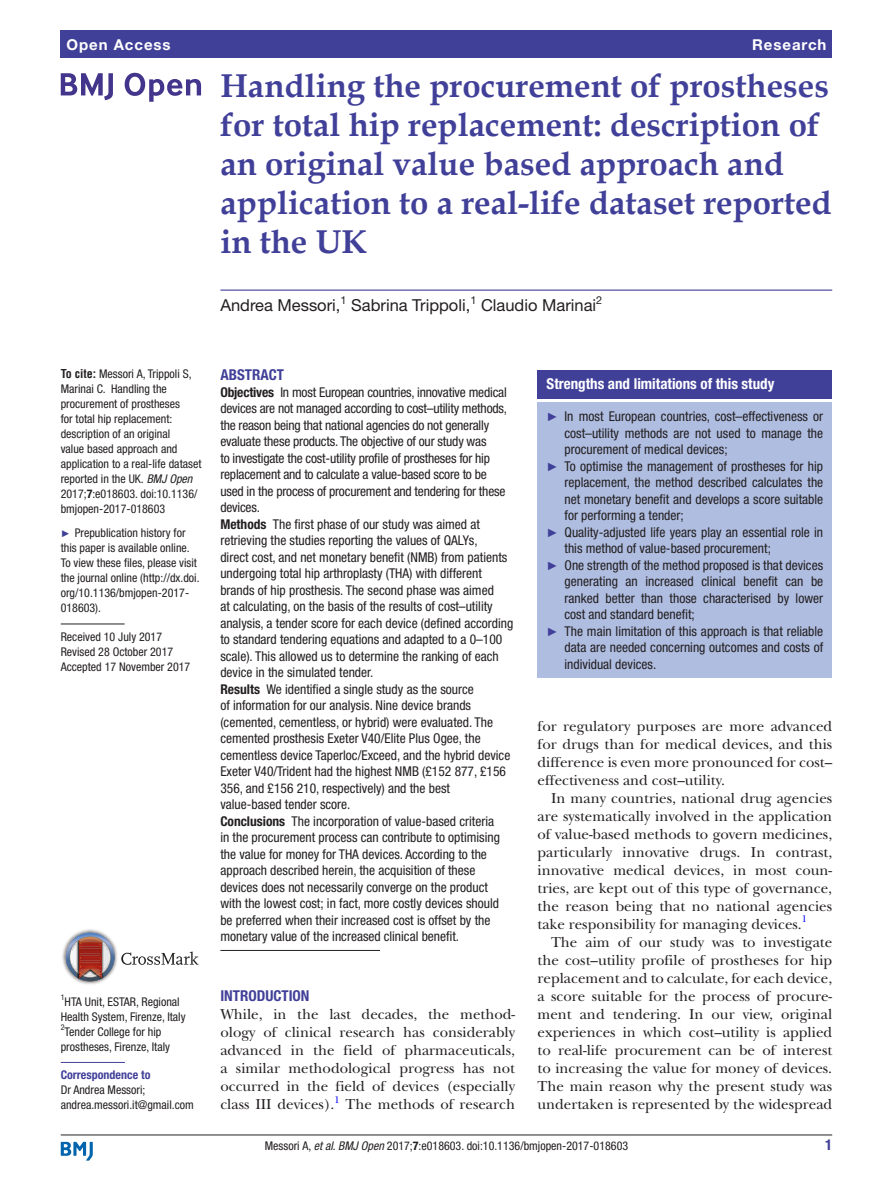
<style>
.page{position:relative;width:893px;height:1191px;background:#fff}
.page>*{position:absolute;margin:0;border:0;box-sizing:border-box;transform-origin:0 0}
.t1{font:700 33px/39px "Book Antiqua";color:#414099}
.t2{font:16.5px "Helvetica Neue LT Std";color:#231f20}
.t3{font:15px/18px "New Baskerville";color:#231f20;text-align:justify}
.t4{font:700 condensed 15px "Helvetica Neue LT Std";color:#fff}
.t5{font:700 condensed 15px "Helvetica Neue LT Std";color:#414099}
.t6{font:700 15px "Helvetica Neue LT Std";letter-spacing:.065em;color:#fff}
.t7{font:condensed 13.5px/16.5px "Helvetica Neue LT Std";color:#231f20}
.t8{font:condensed 12px/15px "Helvetica Neue LT Std";color:#231f20}
.t9{font:700 condensed 12px "Helvetica Neue LT Std";color:#414099}
.t10{font:10.95px "Helvetica Neue LT Std";color:#231f20}
.s1{font-family:"Helvetica LT Std";font-weight:700}
.s2{font-style:italic}
.s3{font-weight:700}
.s4{font-family:"Arial";font-stretch:normal;font-size:9.75px;color:#414099}
.s5{font-family:"Arial";font-stretch:normal;font-size:12px;color:#414099}
</style>
<div class="page">
<hr style="left:61px;top:1134px;width:771px;height:1px;background:#231f20">
<svg style="left:61px;top:1141px;width:32px;height:19px"></svg>
<div style="left:61px;top:31px;width:771px;height:27px;background:#414099"></div>
<hr style="left:220px;top:950px;width:160px;height:1px;background:#231f20">
<hr style="left:220px;top:289px;width:612px;height:2px;background:#414099">
<hr style="left:61px;top:623px;width:64px;height:1px;background:#231f20">
<hr style="left:61px;top:1062px;width:64px;height:1px;background:#414099">
<svg style="left:61px;top:73px;width:52px;height:27px"></svg>
<svg style="left:125px;top:73px;width:76px;height:29px"></svg>
<img style="left:62px;top:929px;width:55px;height:55px">
<svg style="left:66px;top:932px;width:49px;height:49px;background:#a78689"></svg>
<svg style="left:121px;top:951px;width:78px;height:13px"></svg>
<div style="left:538px;top:370px;width:294px;height:28px;background:#414099"></div>
<div style="left:538px;top:402px;width:294px;height:275px;background:#afbde1"></div>
<p class="t6" style="left:66px;top:35px;width:106px">Open Access</p>
<p class="t6" style="left:752px;top:35px;width:76px">Research</p>
<h1 class="t1" style="left:220px;top:66px;width:613px">Handling the procurement of prostheses for total hip replacement: description of an original value based approach and application to a real-life dataset reported in the UK</h1>
<p class="t2" style="left:220px;top:296px;width:122px">Andrea Messori,</p>
<p class="t10" style="left:340px;top:293px;width:8px">1</p>
<p class="t2" style="left:351px;top:296px;width:121px">Sabrina Trippoli,</p>
<p class="t10" style="left:470px;top:293px;width:8px">1</p>
<p class="t2" style="left:481px;top:296px;width:117px">Claudio Marinai</p>
<p class="t10" style="left:596px;top:293px;width:8px">2</p>
<p class="t8" style="left:61px;top:366px;width:142px"><span class="s1">To cite:</span> Messori A, Trippoli S,<br>Marinai C. Handling the procurement of prostheses<br>for total hip replacement: description of an original<br>value based approach and application to a real-life dataset reported in the UK. <span class="s2">BMJ Open<br></span>2017;<span class="s3">7</span>:e018603. doi:10.1136/ bmjopen-2017-018603</p>
<p class="t8" style="left:61px;top:525px;width:140px"><span class="s4">►</span> Prepublication history for this paper is available online.<br>To view these files, please visit the journal online (http://dx.doi. org/10.1136/bmjopen-2017-<br>018603).</p>
<p class="t8" style="left:61px;top:629px;width:131px">Received 10 July 2017<br>Revised 28 October 2017<br>Accepted 17 November 2017</p>
<p class="t8" style="left:61px;top:994px;width:126px"><sup>1</sup>HTA Unit, ESTAR, Regional<br>Health System, Firenze, Italy<br><sup>2</sup>Tender College for hip prostheses, Firenze, Italy</p>
<p class="t9" style="left:61px;top:1067px;width:91px">Correspondence to</p>
<p class="t8" style="left:61px;top:1082px;width:135px">Dr Andrea Messori; andrea.messori.it@gmail.com</p>
<p class="t5" style="left:220px;top:366px;width:65px">Abstract</p>
<p class="t7" style="left:220px;top:384px;width:295px"><span class="s3">Objectives</span> In most European countries, innovative medical devices are not managed according to cost–utility methods, the reason being that national agencies do not generally evaluate these products. The objective of our study was<br>to investigate the cost-utility profile of prostheses for hip replacement and to calculate a value-based score to be used in the process of procurement and tendering for these devices.<br><span class="s3">Methods</span> The first phase of our study was aimed at retrieving the studies reporting the values of QALYs,<br>direct cost, and net monetary benefit (NMB) from patients undergoing total hip arthroplasty (THA) with different brands of hip prosthesis. The second phase was aimed<br>at calculating, on the basis of the results of cost–utility analysis, a tender score for each device (defined according to standard tendering equations and adapted to a 0–100 scale). This allowed us to determine the ranking of each device in the simulated tender.<br><span class="s3">Results</span> We identified a single study as the source<br>of information for our analysis. Nine device brands (cemented, cementless, or hybrid) were evaluated. The cemented prosthesis Exeter V40/Elite Plus Ogee, the cementless device Taperloc/Exceed, and the hybrid device Exeter V40/Trident had the highest NMB (£152 877, £156<br>356, and £156 210, respectively) and the best value-based tender score.<br><span class="s3">Conclusions</span> The incorporation of value-based criteria<br>in the procurement process can contribute to optimising the value for money for THA devices. According to the approach described herein, the acquisition of these devices does not necessarily converge on the product<br>with the lowest cost; in fact, more costly devices should be preferred when their increased cost is offset by the monetary value of the increased clinical benefit.</p>
<p class="t5" style="left:220px;top:987px;width:91px">Introduction</p>
<p class="t3" style="left:220px;top:1005px;width:296px">While, in the last decades, the method&shy;ology of clinical research has considerably advanced in the field of pharmaceuticals, a similar methodological progress has not occurred in the field of devices (especially class III devices).<sup>1</sup> The methods of research</p>
<p class="t4" style="left:547px;top:375px;width:229px">Strengths and limitations of this study</p>
<p class="t7" style="left:547px;top:408px;width:278px"><span class="s5">►</span> In most European countries, cost–effectiveness or</p>
<p class="t7" style="left:565px;top:424px;width:260px">cost–utility methods are not used to manage the</p>
<p class="t7" style="left:565px;top:441px;width:165px">procurement of medical devices;</p>
<p class="t7" style="left:547px;top:457px;width:278px"><span class="s5">►</span> To optimise the management of prostheses for hip</p>
<p class="t7" style="left:565px;top:474px;width:260px">replacement, the method described calculates the</p>
<p class="t7" style="left:565px;top:490px;width:260px">net monetary benefit and develops a score suitable</p>
<p class="t7" style="left:565px;top:507px;width:121px">for performing a tender;</p>
<p class="t7" style="left:547px;top:523px;width:278px"><span class="s5">►</span> Quality-adjusted life years play an essential role in</p>
<p class="t7" style="left:565px;top:540px;width:208px">this method of value-based procurement;</p>
<p class="t7" style="left:547px;top:556px;width:278px"><span class="s5">►</span> One strength of the method proposed is that devices</p>
<p class="t7" style="left:565px;top:573px;width:260px">generating an increased clinical benefit can be</p>
<p class="t7" style="left:565px;top:589px;width:260px">ranked better than those characterised by lower</p>
<p class="t7" style="left:565px;top:606px;width:132px">cost and standard benefit;</p>
<p class="t7" style="left:547px;top:622px;width:278px"><span class="s5">►</span> The main limitation of this approach is that reliable</p>
<p class="t7" style="left:565px;top:639px;width:260px">data are needed concerning outcomes and costs of</p>
<p class="t7" style="left:565px;top:655px;width:93px">individual devices.</p>
<p class="t3" style="left:538px;top:717px;width:296px">for regulatory purposes are more advanced for drugs than for medical devices, and this difference is even more pronounced for cost– effectiveness and cost–utility.</p>
<p class="t3" style="left:538px;top:789px;width:296px;text-indent:14px">In many countries, national drug agencies are systematically involved in the application of value-based methods to govern medicines, particularly innovative drugs. In contrast, innovative medical devices, in most coun&shy;tries, are kept out of this type of governance, the reason being that no national agencies take responsibility for managing devices.<sup>1</sup></p>
<p class="t3" style="left:538px;top:933px;width:296px;text-indent:14px">The aim of our study was to investigate the cost–utility profile of prostheses for hip replacement and to calculate, for each device, a score suitable for the process of procure&shy;ment and tendering. In our view, original experiences in which cost–utility is applied to real-life procurement can be of interest to increasing the value for money of devices.<br>The main reason why the present study was undertaken is represented by the widespread</p>
<p class="t8" style="left:265px;top:1137px;width:365px">Messori A, <span class="s2">et al</span>. <span class="s2">BMJ Open</span> 2017;<span class="s3">7</span>:e018603. doi:10.1136/bmjopen-2017-018603</p>
<p class="t5" style="left:825px;top:1135px;width:9px">1</p>
</div>
